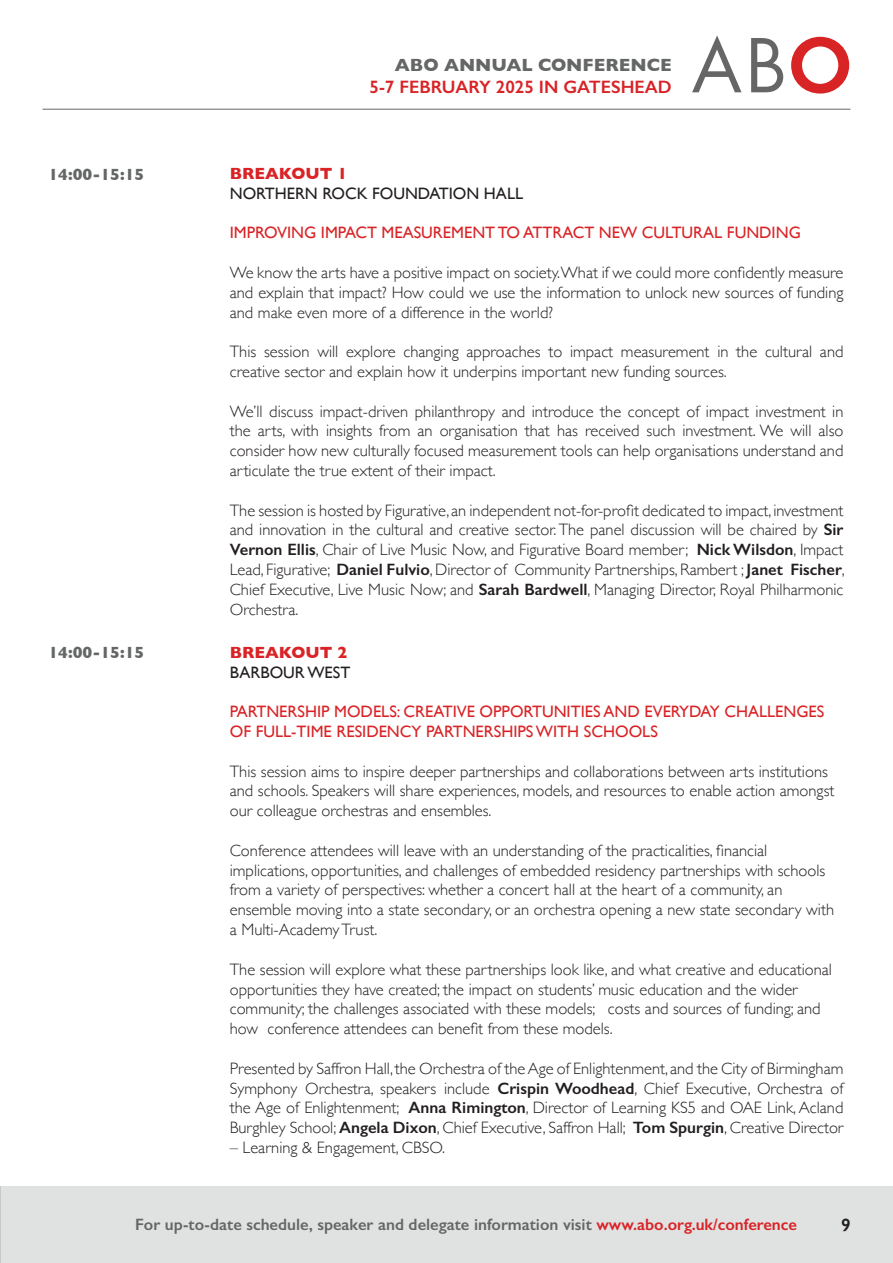
<style>
.page{position:relative;width:893px;height:1263px;background:#fff}
.page>*{position:absolute;margin:0;border:0;box-sizing:border-box;transform-origin:0 0}
.t1{font:600 18px "Gill Sans";color:#d92326}
.t2{font:700 18px "Gill Sans";color:#656666}
.t3{font:600 18px "Gill Sans";color:#231f20}
.t4{font:300 16.5px/19.8px "Gill Sans";color:#231f20;text-align:justify}
.t5{font:16.5px/19.8px "Gill Sans";color:#d92326}
.t6{font:600 16.5px "Gill Sans";color:#656666}
.t7{font:16.5px "Gill Sans";color:#231f20}
.t8{font:700 16.5px "Gill Sans";color:#656666}
.t9{font:700 16.5px "Gill Sans";color:#d92326}
.s1{font-weight:600}
.s2{color:#d92326}
</style>
<div class="page">
<div style="left:0;top:1187px;width:893px;height:76px;background:#e0e1e1"></div>
<hr style="left:0;top:1187px;width:1px;height:76px;background:#656666">
<svg style="left:692px;top:35px;width:49px;height:57px"></svg>
<svg style="left:751px;top:38px;width:32px;height:54px"></svg>
<svg style="left:791px;top:37px;width:58px;height:57px"></svg>
<hr style="left:43px;top:109px;width:807px;height:1px;background:#656666">
<p class="t2" style="left:395px;top:51px;width:278px">ABO ANNUAL CONFERENCE</p>
<p class="t1" style="left:370px;top:76px;width:304px">5-7 FEBRUARY 2025 IN GATESHEAD</p>
<p class="t8" style="left:49px;top:161px;width:97px">14:00-15:15</p>
<p class="t9" style="left:230px;top:160px;width:119px">BREAKOUT 1</p>
<p class="t7" style="left:230px;top:183px;width:295px">NORTHERN ROCK FOUNDATION HALL</p>
<p class="t5" style="left:230px;top:223px;width:573px">IMPROVING IMPACT MEASUREMENT TO ATTRACT NEW CULTURAL FUNDING</p>
<p class="t4" style="left:230px;top:262px;width:615px">We know the arts have a positive impact on society.What if we could more confidently measure and explain that impact? How could we use the information to unlock new sources of funding and make even more of a difference in the world?</p>
<p class="t4" style="left:230px;top:341px;width:615px">This session will explore changing approaches to impact measurement in the cultural and creative sector and explain how it underpins important new funding sources.</p>
<p class="t4" style="left:230px;top:401px;width:615px">We’ll discuss impact-driven philanthropy and introduce the concept of impact investment in the arts, with insights from an organisation that has received such investment. We will also consider how new culturally focused measurement tools can help organisations understand and articulate the true extent of their impact.</p>
<p class="t4" style="left:230px;top:500px;width:616px">The session is hosted by Figurative, an independent not-for-profit dedicated to impact, investment and innovation in the cultural and creative sector. The panel discussion will be chaired by <span class="s1">Sir Vernon Ellis</span>, Chair of Live Music Now, and Figurative Board member; <span class="s1">Nick Wilsdon</span>, Impact Lead, Figurative; <span class="s1">Daniel Fulvio</span>, Director of Community Partnerships, Rambert ; <span class="s1">Janet Fischer</span>, Chief Executive, Live Music Now; and <span class="s1">Sarah Bardwell</span>, Managing Director, Royal Philharmonic Orchestra.</p>
<p class="t8" style="left:49px;top:639px;width:97px">14:00-15:15</p>
<p class="t9" style="left:230px;top:639px;width:119px">BREAKOUT 2</p>
<p class="t7" style="left:230px;top:662px;width:122px">BARBOUR WEST</p>
<p class="t5" style="left:230px;top:702px;width:596px">PARTNERSHIP MODELS: CREATIVE OPPORTUNITIES AND EVERYDAY CHALLENGES<br>OF FULL-TIME RESIDENCY PARTNERSHIPS WITH SCHOOLS</p>
<p class="t4" style="left:230px;top:761px;width:606px;text-align:left">This session aims to inspire deeper partnerships and collaborations between arts institutions and schools. Speakers will share experiences, models, and resources to enable action amongst our colleague orchestras and ensembles.</p>
<p class="t4" style="left:230px;top:840px;width:606px;text-align:left">Conference attendees will leave with an understanding of the practicalities, financial implications, opportunities, and challenges of embedded residency partnerships with schools from a variety of perspectives: whether a concert hall at the heart of a community, an ensemble moving into a state secondary, or an orchestra opening a new state secondary with a Multi-Academy Trust.</p>
<p class="t4" style="left:230px;top:959px;width:604px;text-align:left">The session will explore what these partnerships look like, and what creative and educational opportunities they have created; the impact on students’ music education and the wider community; the challenges associated with these models; costs and sources of funding; and how conference attendees can benefit from these models.</p>
<p class="t4" style="left:230px;top:1058px;width:615px">Presented by Saffron Hall, the Orchestra of the Age of Enlightenment, and the City of Birmingham Symphony Orchestra, speakers include <span class="s1">Crispin Woodhead</span>, Chief Executive, Orchestra of the Age of Enlightenment; <span class="s1">Anna Rimington</span>, Director of Learning KS5 and OAE Link, Acland Burghley School; <span class="s1">Angela Dixon</span>, Chief Executive, Saffron Hall; <span class="s1">Tom Spurgin</span>, Creative Director</p>
<p class="t4" style="left:230px;top:1137px;width:217px">– Learning &amp; Engagement, CBSO.</p>
<p class="t6" style="left:135px;top:1214px;width:663px">For up-to-date schedule, speaker and delegate information visit <span class="s2">www.abo.org.uk/conference</span></p>
<p class="t3" style="left:841px;top:1214px;width:11px">9</p>
</div>
